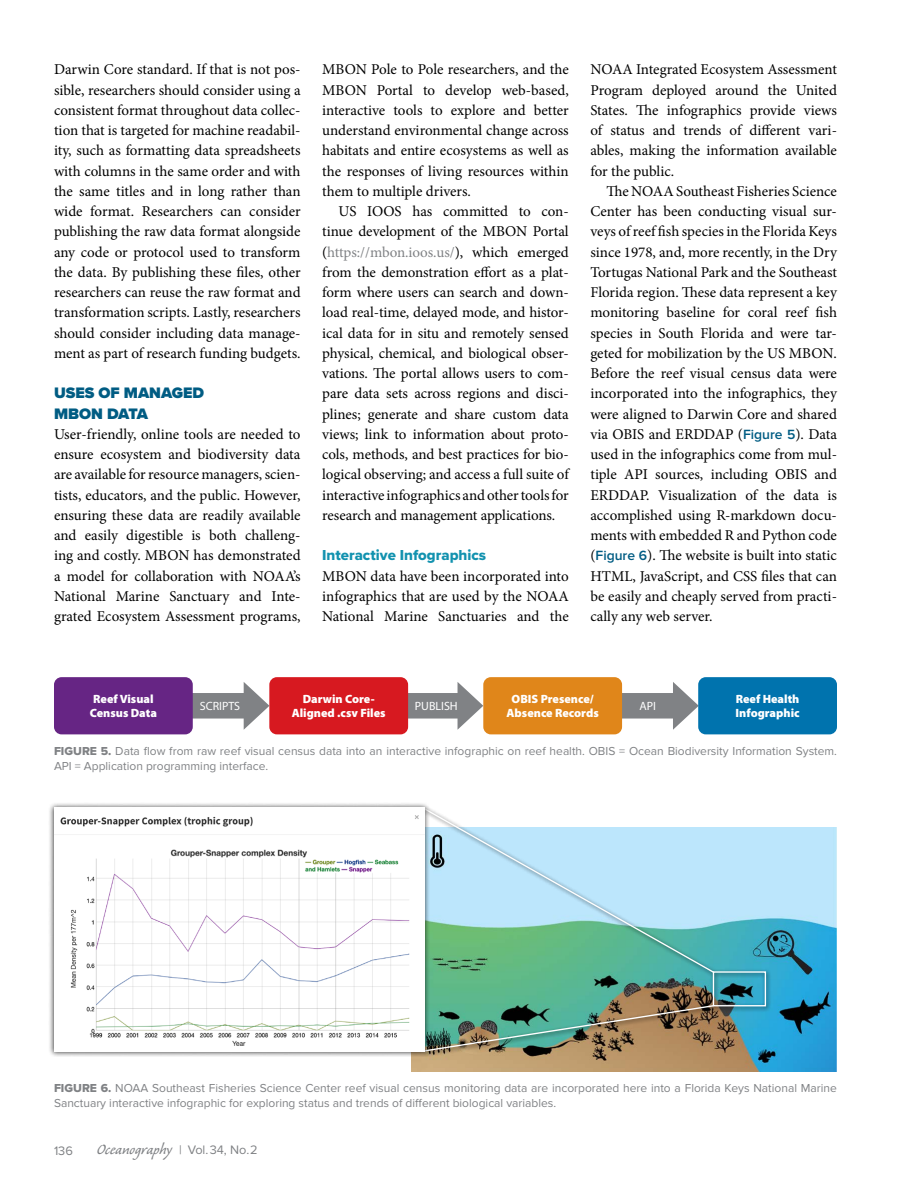
<style>
.page{position:relative;width:918px;height:1188px;background:#fff}
.page>*{position:absolute;margin:0;border:0;box-sizing:border-box;transform-origin:0 0}
.t1{font:18.75px "Caliban Std";color:#808285}
.t2{font:900 15.75px/20.2px "Proxima Nova";color:#005c83}
.t3{font:15px/20.2px "Minion Pro";letter-spacing:-.005em;color:#000;text-align:justify}
.t4{font:15px "Proxima Nova Extrabld";color:#1292af}
.t5{font:12.75px "Proxima Nova";color:#808285}
.t6{font:12px/15px "Proxima Nova";color:#808285}
.t7{font:900 12px/14.2px "Myriad Pro";color:#fff}
.t8{font:12px "Myriad Pro";color:#fff}
.s1{color:#808285}
.s2{font-family:"Proxima Nova";font-weight:600;font-size:13.8px;color:#005c83}
.s3{font-family:"Proxima Nova Extrabld"}
.s4{font-family:"Proxima Nova";font-size:12.75px}
</style>
<div class="page">
<div style="left:166px;top:693px;width:88px;height:26px;background:#808285"></div>
<svg style="left:244px;top:682px;width:25px;height:48px"></svg>
<div style="left:380px;top:693px;width:88px;height:26px;background:#808285"></div>
<svg style="left:458px;top:682px;width:25px;height:47px"></svg>
<div style="left:595px;top:693px;width:88px;height:26px;background:#808285"></div>
<svg style="left:673px;top:682px;width:26px;height:48px"></svg>
<div style="left:54px;top:677px;width:139px;height:57px;background:#662584;border-radius:8px"></div>
<div style="left:269px;top:677px;width:139px;height:57px;background:#d71920;border-radius:8px"></div>
<div style="left:483px;top:677px;width:139px;height:57px;background:#e0861a;border-radius:8px"></div>
<div style="left:698px;top:677px;width:139px;height:57px;background:#0073ae;border-radius:8px"></div>
<img style="left:411px;top:828px;width:426px;height:244px">
<div style="left:420px;top:805px;width:352px;height:252px;background:#000;opacity:.75"></div>
<div style="left:713px;top:971px;width:53px;height:35px;border:1px solid #fff"></div>
<svg style="left:430px;top:807px;width:286px;height:167px;background:#a7d9d8"></svg>
<img style="left:430px;top:1004px;width:285px;height:49px">
<div style="left:49px;top:802px;width:381px;height:255px;background:#000;opacity:.75"></div>
<img style="left:54px;top:808px;width:370px;height:244px">
<p class="t3" style="left:54px;top:59px;width:248px">Darwin Core standard. If that is not pos&shy;sible, researchers should consider using a consistent format throughout data collec&shy;tion that is targeted for machine readabil&shy;ity, such as formatting data spreadsheets with columns in the same order and with the same titles and in long rather than wide format. Researchers can consider publishing the raw data format alongside any code or protocol used to transform the data. By publishing these files, other researchers can reuse the raw format and transformation scripts. Lastly, researchers should consider including data manage&shy;ment as part of research funding budgets.</p>
<p class="t2" style="left:54px;top:383px;width:152px">USES OF MANAGED<br>MBON DATA</p>
<p class="t3" style="left:54px;top:424px;width:248px">User-friendly, online tools are needed to ensure ecosystem and biodiversity data are available for resource managers, scien&shy;tists, educators, and the public. However, ensuring these data are readily available and easily digestible is both challeng&shy;ing and costly. MBON has demonstrated a model for collaboration with NOAA’s National Marine Sanctuary and Inte&shy;grated Ecosystem Assessment programs,</p>
<p class="t3" style="left:322px;top:59px;width:248px">MBON Pole to Pole researchers, and the MBON Portal to develop web-based, interactive tools to explore and better understand environmental change across habitats and entire ecosystems as well as the responses of living resources within them to multiple drivers.</p>
<p class="t3" style="left:322px;top:201px;width:248px;text-indent:16px">US IOOS has committed to con&shy;tinue development of the MBON Portal (<span class="s1">https://mbon.ioos.us/</span>), which emerged from the demonstration effort as a plat&shy;form where users can search and down&shy;load real-time, delayed mode, and histor&shy;ical data for in situ and remotely sensed physical, chemical, and biological obser&shy;vations. The portal allows users to com&shy;pare data sets across regions and disci&shy;plines; generate and share custom data views; link to information about proto&shy;cols, methods, and best practices for bio&shy;logical observing; and access a full suite of interactive infographics and other tools for research and management applications.</p>
<p class="t4" style="left:322px;top:544px;width:165px">Interactive Infographics</p>
<p class="t3" style="left:322px;top:566px;width:248px">MBON data have been incorporated into infographics that are used by the NOAA National Marine Sanctuaries and the</p>
<p class="t3" style="left:590px;top:59px;width:248px">NOAA Integrated Ecosystem Assessment Program deployed around the United States. The infographics provide views of status and trends of different vari&shy;ables, making the information available for the public.</p>
<p class="t3" style="left:590px;top:181px;width:248px;text-indent:16px">The NOAA Southeast Fisheries Science Center has been conducting visual sur&shy;veys of reef fish species in the Florida Keys since 1978, and, more recently, in the Dry Tortugas National Park and the Southeast Florida region. These data represent a key monitoring baseline for coral reef fish species in South Florida and were tar&shy;geted for mobilization by the US MBON.<br>Before the reef visual census data were incorporated into the infographics, they were aligned to Darwin Core and shared via OBIS and ERDDAP (<span class="s2">Figure 5</span>). Data used in the infographics come from mul&shy;tiple API sources, including OBIS and ERDDAP. Visualization of the data is accomplished using R-markdown docu&shy;ments with embedded R and Python code (<span class="s2">Figure 6</span>). The website is built into static HTML, JavaScript, and CSS files that can be easily and cheaply served from practi&shy;cally any web server.</p>
<p class="t7" style="left:90px;top:692px;width:69px">Reef Visual<br>Census Data</p>
<p class="t7" style="left:292px;top:692px;width:95px;text-align:center">Darwin Core-<br>Aligned .csv Files</p>
<p class="t7" style="left:507px;top:692px;width:94px;text-align:center">OBIS Presence/<br>Absence Records</p>
<p class="t7" style="left:736px;top:692px;width:66px">Reef Health<br>Infographic</p>
<p class="t8" style="left:200px;top:699px;width:42px">SCRIPTS</p>
<p class="t8" style="left:415px;top:699px;width:44px">PUBLISH</p>
<p class="t8" style="left:639px;top:699px;width:18px">API</p>
<p class="t6" style="left:54px;top:744px;width:784px"><span class="s3">FIGURE 5.</span> Data flow from raw reef visual census data into an interactive infographic on reef health. OBIS = Ocean Biodiversity Information System.<br>API = Application programming interface.</p>
<p class="t6" style="left:54px;top:1081px;width:784px"><span class="s3">FIGURE 6.</span> NOAA Southeast Fisheries Science Center reef visual census monitoring data are incorporated here into a Florida Keys National Marine<br>Sanctuary interactive infographic for exploring status and trends of different biological variables.</p>
<p class="t5" style="left:54px;top:1143px;width:20px">136</p>
<p class="t1" style="left:97px;top:1140px;width:162px">Oceanography <span class="s4">| Vol.34, No.2</span></p>
</div>
